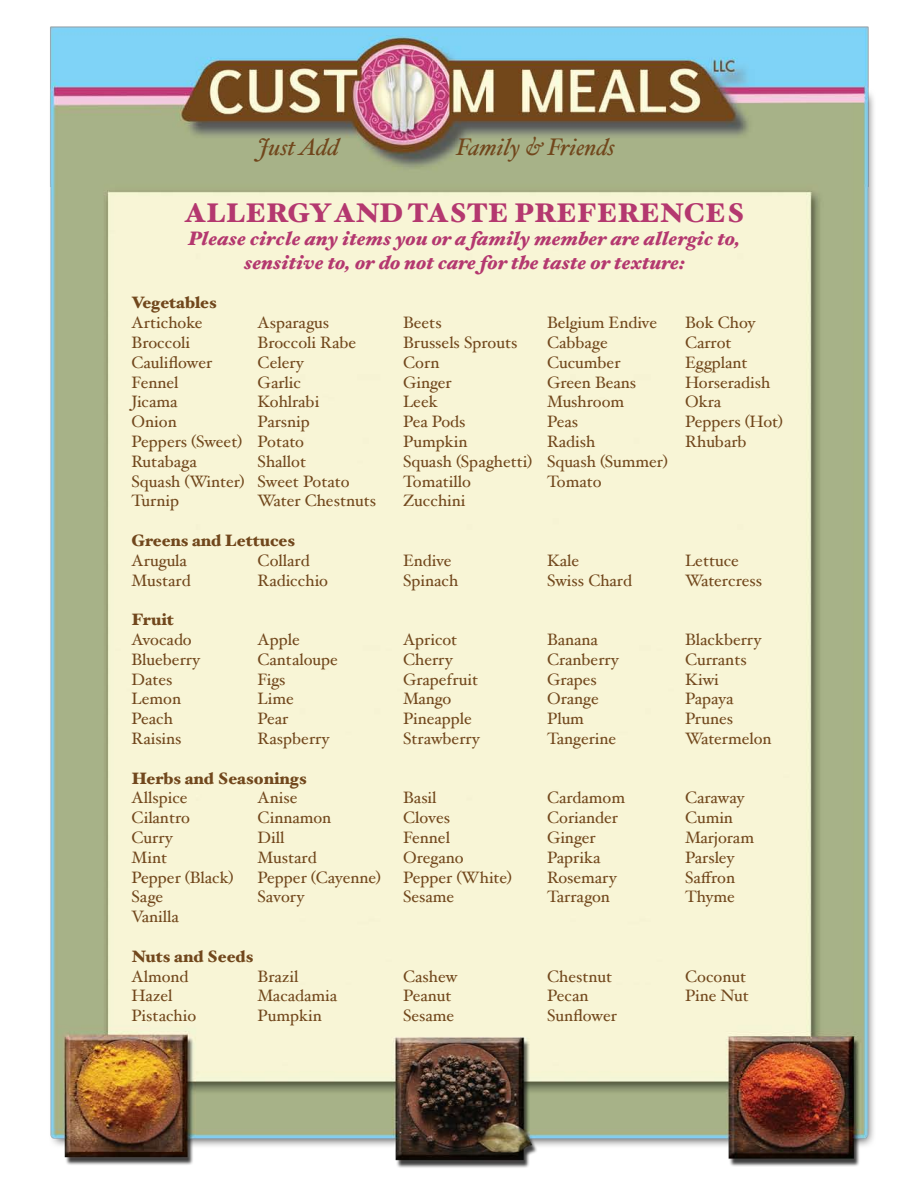
<style>
.page{position:relative;width:918px;height:1188px;background:#fff}
.page>*{position:absolute;margin:0;border:0;box-sizing:border-box;transform-origin:0 0}
.t1{font:900 27px "Hoefler Text";color:#b4386f}
.t2{font:italic 24px "Hoefler Text";color:#71471c}
.t3{font:italic 900 19.5px/23.4px "Hoefler Text";color:#b4386f;text-align:center}
.t4{font:16.5px "Hoefler Text";color:#71471c}
.t5{font:900 16.5px "Hoefler Text";color:#71471c}
</style>
<div class="page">
<img style="left:50px;top:26px;width:824px;height:1142px">
<h2 class="t2" style="left:258px;top:133px;width:83px">Just Add</h2>
<h2 class="t2" style="left:457px;top:133px;width:160px">Family &amp; Friends</h2>
<h1 class="t1" style="left:185px;top:197px;width:562px">Allergy and Ta ste Preferences</h1>
<p class="t3" style="left:189px;top:227px;width:554px">Please circle any items you or a family member are allergic to, sensitive to, or do not care for the taste or texture:</p>
<p class="t5" style="left:132px;top:293px;width:87px">Vegetables</p>
<p class="t4" style="left:132px;top:313px;width:72px">Artichoke</p>
<p class="t4" style="left:258px;top:313px;width:73px">Asparagus</p>
<p class="t4" style="left:403px;top:313px;width:40px">Beets</p>
<p class="t4" style="left:547px;top:313px;width:112px">Belgium Endive</p>
<p class="t4" style="left:685px;top:313px;width:72px">Bok Choy</p>
<p class="t4" style="left:132px;top:333px;width:60px">Broccoli</p>
<p class="t4" style="left:258px;top:333px;width:100px">Broccoli Rabe</p>
<p class="t4" style="left:403px;top:333px;width:116px">Brussels Sprouts</p>
<p class="t4" style="left:547px;top:333px;width:62px">Cabbage</p>
<p class="t4" style="left:685px;top:333px;width:48px">Carrot</p>
<p class="t4" style="left:132px;top:352px;width:82px">Cauliflower</p>
<p class="t4" style="left:258px;top:352px;width:48px">Celery</p>
<p class="t4" style="left:403px;top:352px;width:38px">Corn</p>
<p class="t4" style="left:547px;top:352px;width:75px">Cucumber</p>
<p class="t4" style="left:685px;top:352px;width:64px">Eggplant</p>
<p class="t4" style="left:132px;top:372px;width:48px">Fennel</p>
<p class="t4" style="left:258px;top:372px;width:45px">Garlic</p>
<p class="t4" style="left:403px;top:372px;width:50px">Ginger</p>
<p class="t4" style="left:547px;top:372px;width:91px">Green Beans</p>
<p class="t4" style="left:685px;top:372px;width:87px">Horseradish</p>
<p class="t4" style="left:132px;top:392px;width:47px">Jicama</p>
<p class="t4" style="left:258px;top:392px;width:63px">Kohlrabi</p>
<p class="t4" style="left:403px;top:392px;width:36px">Leek</p>
<p class="t4" style="left:547px;top:392px;width:79px">Mushroom</p>
<p class="t4" style="left:685px;top:392px;width:38px">Okra</p>
<p class="t4" style="left:132px;top:412px;width:47px">Onion</p>
<p class="t4" style="left:258px;top:412px;width:54px">Parsnip</p>
<p class="t4" style="left:403px;top:412px;width:64px">Pea Pods</p>
<p class="t4" style="left:547px;top:412px;width:33px">Peas</p>
<p class="t4" style="left:685px;top:412px;width:100px">Peppers (Hot)</p>
<p class="t4" style="left:132px;top:432px;width:174px">Peppers (Sweet) Potato</p>
<p class="t4" style="left:403px;top:432px;width:66px">Pumpkin</p>
<p class="t4" style="left:547px;top:432px;width:50px">Radish</p>
<p class="t4" style="left:685px;top:432px;width:63px">Rhubarb</p>
<p class="t4" style="left:132px;top:451px;width:67px">Rutabaga</p>
<p class="t4" style="left:258px;top:451px;width:50px">Shallot</p>
<p class="t4" style="left:403px;top:451px;width:266px">Squash (Spaghetti) Squash (Summer)</p>
<p class="t4" style="left:132px;top:471px;width:219px">Squash (Winter) Sweet Potato</p>
<p class="t4" style="left:403px;top:471px;width:69px">Tomatillo</p>
<p class="t4" style="left:547px;top:471px;width:56px">Tomato</p>
<p class="t4" style="left:132px;top:491px;width:49px">Turnip</p>
<p class="t4" style="left:258px;top:491px;width:120px">Water Chestnuts</p>
<p class="t4" style="left:403px;top:491px;width:64px">Zucchini</p>
<p class="t5" style="left:132px;top:531px;width:165px">Greens and Lettuces</p>
<p class="t4" style="left:132px;top:550px;width:57px">Arugula</p>
<p class="t4" style="left:258px;top:550px;width:54px">Collard</p>
<p class="t4" style="left:403px;top:550px;width:50px">Endive</p>
<p class="t4" style="left:547px;top:550px;width:34px">Kale</p>
<p class="t4" style="left:685px;top:550px;width:55px">Lettuce</p>
<p class="t4" style="left:132px;top:570px;width:61px">Mustard</p>
<p class="t4" style="left:258px;top:570px;width:72px">Radicchio</p>
<p class="t4" style="left:403px;top:570px;width:57px">Spinach</p>
<p class="t4" style="left:547px;top:570px;width:86px">Swiss Chard</p>
<p class="t4" style="left:685px;top:570px;width:79px">Watercress</p>
<p class="t5" style="left:132px;top:610px;width:44px">Fruit</p>
<p class="t4" style="left:132px;top:630px;width:62px">Avocado</p>
<p class="t4" style="left:258px;top:630px;width:44px">Apple</p>
<p class="t4" style="left:403px;top:630px;width:56px">Apricot</p>
<p class="t4" style="left:547px;top:630px;width:52px">Banana</p>
<p class="t4" style="left:685px;top:630px;width:78px">Blackberry</p>
<p class="t4" style="left:132px;top:649px;width:70px">Blueberry</p>
<p class="t4" style="left:258px;top:649px;width:82px">Cantaloupe</p>
<p class="t4" style="left:403px;top:649px;width:51px">Cherry</p>
<p class="t4" style="left:547px;top:649px;width:73px">Cranberry</p>
<p class="t4" style="left:685px;top:649px;width:63px">Currants</p>
<p class="t4" style="left:132px;top:669px;width:42px">Dates</p>
<p class="t4" style="left:258px;top:669px;width:29px">Figs</p>
<p class="t4" style="left:403px;top:669px;width:77px">Grapefruit</p>
<p class="t4" style="left:547px;top:669px;width:51px">Grapes</p>
<p class="t4" style="left:685px;top:669px;width:35px">Kiwi</p>
<p class="t4" style="left:132px;top:689px;width:51px">Lemon</p>
<p class="t4" style="left:258px;top:689px;width:38px">Lime</p>
<p class="t4" style="left:403px;top:689px;width:50px">Mango</p>
<p class="t4" style="left:547px;top:689px;width:53px">Orange</p>
<p class="t4" style="left:685px;top:689px;width:50px">Papaya</p>
<p class="t4" style="left:132px;top:709px;width:43px">Peach</p>
<p class="t4" style="left:258px;top:709px;width:32px">Pear</p>
<p class="t4" style="left:403px;top:709px;width:70px">Pineapple</p>
<p class="t4" style="left:547px;top:709px;width:38px">Plum</p>
<p class="t4" style="left:685px;top:709px;width:50px">Prunes</p>
<p class="t4" style="left:132px;top:729px;width:52px">Raisins</p>
<p class="t4" style="left:258px;top:729px;width:73px">Raspberry</p>
<p class="t4" style="left:403px;top:729px;width:78px">Strawberry</p>
<p class="t4" style="left:547px;top:729px;width:71px">Tangerine</p>
<p class="t4" style="left:685px;top:729px;width:88px">Watermelon</p>
<p class="t5" style="left:132px;top:768px;width:177px">Herbs and S easonings</p>
<p class="t4" style="left:132px;top:788px;width:57px">Allspice</p>
<p class="t4" style="left:258px;top:788px;width:41px">Anise</p>
<p class="t4" style="left:403px;top:788px;width:35px">Basil</p>
<p class="t4" style="left:547px;top:788px;width:79px">Cardamom</p>
<p class="t4" style="left:685px;top:788px;width:61px">Caraway</p>
<p class="t4" style="left:132px;top:808px;width:60px">Cilantro</p>
<p class="t4" style="left:258px;top:808px;width:75px">Cinnamon</p>
<p class="t4" style="left:403px;top:808px;width:48px">Cloves</p>
<p class="t4" style="left:547px;top:808px;width:72px">Coriander</p>
<p class="t4" style="left:685px;top:808px;width:49px">Cumin</p>
<p class="t4" style="left:132px;top:828px;width:43px">Curry</p>
<p class="t4" style="left:258px;top:828px;width:28px">Dill</p>
<p class="t4" style="left:403px;top:828px;width:48px">Fennel</p>
<p class="t4" style="left:547px;top:828px;width:50px">Ginger</p>
<p class="t4" style="left:685px;top:828px;width:70px">Marjoram</p>
<p class="t4" style="left:132px;top:847px;width:37px">Mint</p>
<p class="t4" style="left:258px;top:847px;width:61px">Mustard</p>
<p class="t4" style="left:403px;top:847px;width:62px">Oregano</p>
<p class="t4" style="left:547px;top:847px;width:55px">Paprika</p>
<p class="t4" style="left:685px;top:847px;width:51px">Parsley</p>
<p class="t4" style="left:132px;top:867px;width:104px">Pepper (Black)</p>
<p class="t4" style="left:258px;top:867px;width:125px">Pepper (Cayenne)</p>
<p class="t4" style="left:403px;top:867px;width:110px">Pepper (White)</p>
<p class="t4" style="left:547px;top:867px;width:71px">Rosemary</p>
<p class="t4" style="left:685px;top:867px;width:51px">Saffron</p>
<p class="t4" style="left:132px;top:887px;width:33px">Sage</p>
<p class="t4" style="left:258px;top:887px;width:48px">Savory</p>
<p class="t4" style="left:403px;top:887px;width:53px">Sesame</p>
<p class="t4" style="left:547px;top:887px;width:64px">Tarragon</p>
<p class="t4" style="left:685px;top:887px;width:51px">Thyme</p>
<p class="t4" style="left:132px;top:907px;width:49px">Vanilla</p>
<p class="t5" style="left:132px;top:946px;width:123px">Nuts and S eeds</p>
<p class="t4" style="left:132px;top:966px;width:58px">Almond</p>
<p class="t4" style="left:258px;top:966px;width:42px">Brazil</p>
<p class="t4" style="left:403px;top:966px;width:56px">Cashew</p>
<p class="t4" style="left:547px;top:966px;width:67px">Chestnut</p>
<p class="t4" style="left:685px;top:966px;width:63px">Coconut</p>
<p class="t4" style="left:132px;top:986px;width:42px">Hazel</p>
<p class="t4" style="left:258px;top:986px;width:81px">Macadamia</p>
<p class="t4" style="left:403px;top:986px;width:50px">Peanut</p>
<p class="t4" style="left:547px;top:986px;width:43px">Pecan</p>
<p class="t4" style="left:685px;top:986px;width:65px">Pine Nut</p>
<p class="t4" style="left:132px;top:1006px;width:66px">Pistachio</p>
<p class="t4" style="left:258px;top:1006px;width:66px">Pumpkin</p>
<p class="t4" style="left:403px;top:1006px;width:53px">Sesame</p>
<p class="t4" style="left:547px;top:1006px;width:71px">Sunflower</p>
</div>
